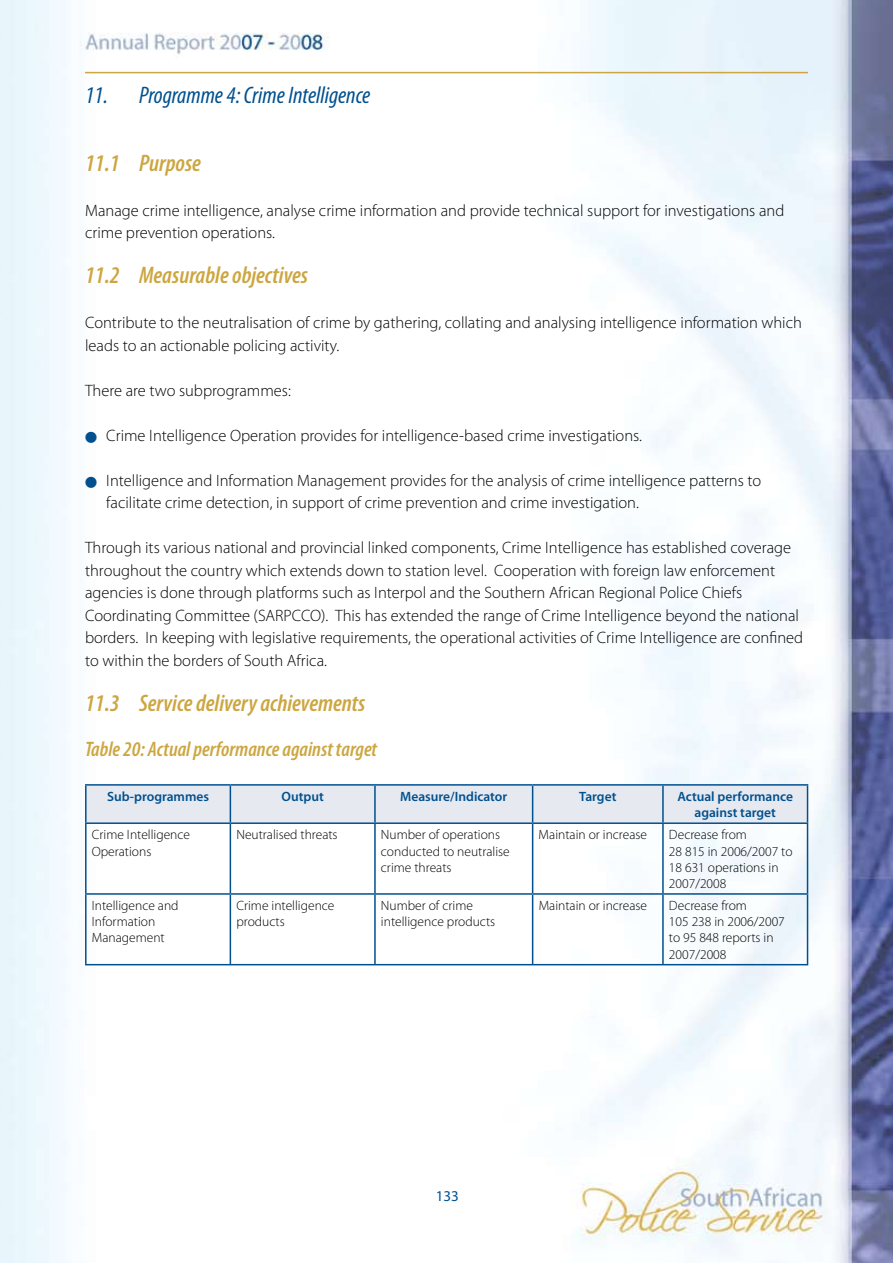
<style>
.page{position:relative;width:893px;height:1263px;background:#fff}
.page>*{position:absolute;margin:0;border:0;box-sizing:border-box;transform-origin:0 0}
.t1{font:italic 600 condensed 24px "Myriad Pro";color:#cca640}
.t2{font:italic condensed 24px "Myriad Pro";color:#00508f}
.t3{font:italic 600 condensed 21px "Myriad Pro";color:#cca640}
.t4{font:300 16.5px/22.5px "Myriad Pro";color:#000}
.t5{font:15px "Myriad";color:#00508f}
.t6{font:300 13.5px/16.2px "Myriad Pro";color:#000}
.t7{font:600 13.5px/16.2px "Myriad Pro";color:#00508f;text-align:center}
.s1{color:#00508f}
</style>
<div class="page">
<img style="left:0;top:0;width:893px;height:1263px">
<div style="left:87px;top:786px;width:720px;height:36px;background:#e6e9f0"></div>
<hr style="left:85px;top:784px;width:145px;height:2px;background:#00508f">
<hr style="left:85px;top:786px;width:2px;height:36px;background:#00508f">
<hr style="left:230px;top:784px;width:145px;height:2px;background:#00508f">
<hr style="left:230px;top:786px;width:1px;height:36px;background:#00508f">
<hr style="left:375px;top:784px;width:158px;height:2px;background:#00508f">
<hr style="left:374px;top:786px;width:2px;height:36px;background:#00508f">
<hr style="left:533px;top:784px;width:130px;height:2px;background:#00508f">
<hr style="left:532px;top:786px;width:1px;height:36px;background:#00508f">
<hr style="left:663px;top:784px;width:145px;height:2px;background:#00508f">
<hr style="left:662px;top:786px;width:2px;height:36px;background:#00508f">
<hr style="left:807px;top:786px;width:1px;height:36px;background:#00508f">
<hr style="left:85px;top:822px;width:145px;height:2px;background:#00508f">
<hr style="left:85px;top:824px;width:2px;height:69px;background:#00508f">
<hr style="left:230px;top:822px;width:145px;height:2px;background:#00508f">
<hr style="left:230px;top:824px;width:1px;height:69px;background:#00508f">
<hr style="left:375px;top:822px;width:158px;height:2px;background:#00508f">
<hr style="left:374px;top:824px;width:2px;height:69px;background:#00508f">
<hr style="left:533px;top:822px;width:130px;height:2px;background:#00508f">
<hr style="left:532px;top:824px;width:1px;height:69px;background:#00508f">
<hr style="left:663px;top:822px;width:145px;height:2px;background:#00508f">
<hr style="left:662px;top:824px;width:2px;height:69px;background:#00508f">
<hr style="left:807px;top:824px;width:1px;height:69px;background:#00508f">
<hr style="left:85px;top:893px;width:145px;height:2px;background:#00508f">
<hr style="left:85px;top:895px;width:2px;height:69px;background:#00508f">
<hr style="left:230px;top:893px;width:145px;height:2px;background:#00508f">
<hr style="left:230px;top:895px;width:1px;height:69px;background:#00508f">
<hr style="left:375px;top:893px;width:158px;height:2px;background:#00508f">
<hr style="left:374px;top:895px;width:2px;height:69px;background:#00508f">
<hr style="left:533px;top:893px;width:130px;height:2px;background:#00508f">
<hr style="left:532px;top:895px;width:1px;height:69px;background:#00508f">
<hr style="left:663px;top:893px;width:145px;height:2px;background:#00508f">
<hr style="left:662px;top:895px;width:2px;height:69px;background:#00508f">
<hr style="left:807px;top:895px;width:1px;height:69px;background:#00508f">
<hr style="left:85px;top:964px;width:723px;height:1px;background:#00508f">
<hr style="left:85px;top:72px;width:723px;height:1px;background:#cca640">
<h1 class="t2" style="left:85px;top:81px;width:287px">11. Programme 4: Crime Intelligence</h1>
<h1 class="t1" style="left:85px;top:148px;width:117px">11.1 Purpose</h1>
<p class="t4" style="left:85px;top:199px;width:701px">Manage crime intelligence, analyse crime information and provide technical support for investigations and crime prevention operations.</p>
<h1 class="t1" style="left:85px;top:260px;width:224px">11.2 Measurable objectives</h1>
<p class="t4" style="left:85px;top:311px;width:718px">Contribute to the neutralisation of crime by gathering, collating and analysing intelligence information which leads to an actionable policing activity.</p>
<p class="t4" style="left:85px;top:379px;width:207px">There are two subprogrammes:</p>
<p class="t4" style="left:85px;top:424px;width:559px"><span class="s1">●</span> Crime Intelligence Operation provides for intelligence-based crime investigations.</p>
<p class="t4" style="left:106px;top:469px;width:657px;text-indent:-21px"><span class="s1">●</span> Intelligence and Information Management provides for the analysis of crime intelligence patterns to facilitate crime detection, in support of crime prevention and crime investigation.</p>
<p class="t4" style="left:85px;top:536px;width:720px">Through its various national and provincial linked components, Crime Intelligence has established coverage throughout the country which extends down to station level. Cooperation with foreign law enforcement agencies is done through platforms such as Interpol and the Southern African Regional Police Chiefs Coordinating Committee (SARPCCO). This has extended the range of Crime Intelligence beyond the national borders. In keeping with legislative requirements, the operational activities of Crime Intelligence are confined to within the borders of South Africa.</p>
<h1 class="t1" style="left:85px;top:688px;width:282px">11.3 Service delivery achievements</h1>
<p class="t3" style="left:85px;top:736px;width:294px">Table 20: Actual performance against target</p>
<p class="t7" style="left:107px;top:788px;width:103px">Sub-programmes</p>
<p class="t7" style="left:281px;top:788px;width:44px">Output</p>
<p class="t7" style="left:400px;top:788px;width:109px">Measure/Indicator</p>
<p class="t7" style="left:579px;top:788px;width:39px">Target</p>
<p class="t7" style="left:677px;top:788px;width:117px">Actual performance against target</p>
<p class="t6" style="left:92px;top:827px;width:100px">Crime Intelligence<br>Operations</p>
<p class="t6" style="left:236px;top:827px;width:103px">Neutralised threats</p>
<p class="t6" style="left:381px;top:827px;width:130px">Number of operations conducted to neutralise crime threats</p>
<p class="t6" style="left:539px;top:827px;width:110px">Maintain or increase</p>
<p class="t6" style="left:669px;top:827px;width:125px">Decrease from<br>28 815 in 2006/2007 to<br>18 631 operations in<br>2007/2008</p>
<p class="t6" style="left:92px;top:897px;width:88px">Intelligence and<br>Information<br>Management</p>
<p class="t6" style="left:236px;top:897px;width:100px">Crime intelligence products</p>
<p class="t6" style="left:381px;top:897px;width:116px">Number of crime intelligence products</p>
<p class="t6" style="left:539px;top:897px;width:110px">Maintain or increase</p>
<p class="t6" style="left:669px;top:897px;width:117px">Decrease from<br>105 238 in 2006/2007 to 95 848 reports in<br>2007/2008</p>
<p class="t5" style="left:436px;top:1188px;width:25px">133</p>
</div>
